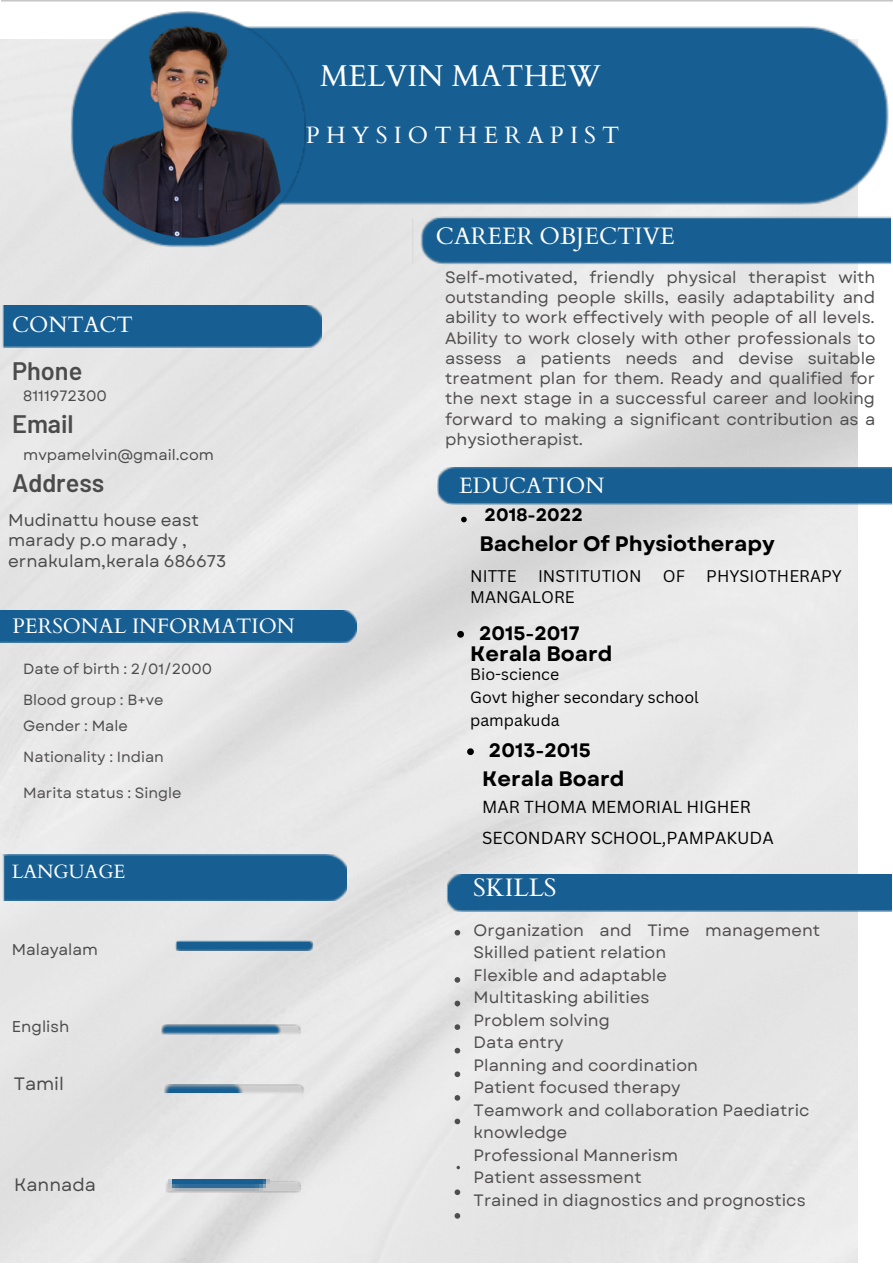
<style>
.page{position:relative;width:893px;height:1264px;background:#fff}
.page>*{position:absolute;margin:0;border:0;box-sizing:border-box;transform-origin:0 0}
.t1{font:30.15px "Cardo";color:#fff}
.t2{font:600 25.2px/52.8px "Barlow";color:#4b4b4b}
.t3{font:25.2px "Cardo";color:#fff}
.t4{font:23.7px "Cardo";color:#fff}
.t5{font:23.55px "Cardo";letter-spacing:.26em;color:#fff}
.t6{font:22.35px "Cardo";color:#fff}
.t7{font:700 21px "Garet";color:#000}
.t8{font:21px "Cardo";color:#fff}
.t9{font:700 19.5px "Garet";color:#000}
.t10{font:19.35px "Cardo";color:#fff}
.t11{font:18px "Garet";color:#4b4b4b}
.t12{font:700 18px "Garet";color:#000}
.t13{font:16.95px/20.4px "Garet";color:#4b4b4b}
.t14{font:16.95px/30.2px "Canva Sans";color:#000}
.t15{font:16.5px/22.5px "Garet";letter-spacing:.005em;color:#504d4d}
.t16{font:16.5px "Canva Sans";color:#000}
.t17{font:15.9px/22.8px "Canva Sans";color:#000}
.t18{font:15.6px "Garet";color:#4b4b4b}
.t19{font:15px "Garet";color:#4b4b4b}
.t20{font:14.7px/31px "Garet";color:#4b4b4b}
.t21{font:14.7px "Garet";color:#504d4d}
</style>
<div class="page">
<img style="left:0;top:39px;width:857px;height:1223px">
<div style="left:0;top:610px;width:356px;height:33px;background:#175e92"></div>
<div style="left:3px;top:306px;width:318px;height:41px;background:#175e92"></div>
<div style="left:305px;top:26px;width:583px;height:178px;background:#175e92"></div>
<img style="left:70px;top:12px;width:235px;height:235px">
<img style="left:412px;top:216px;width:478px;height:48px">
<img style="left:438px;top:468px;width:453px;height:37px">
<div style="left:447px;top:874px;width:444px;height:37px;background:#175e92"></div>
<img style="left:80px;top:19px;width:221px;height:218px">
<svg style="left:454px;top:929px;width:6px;height:6px"></svg>
<svg style="left:454px;top:977px;width:6px;height:5px"></svg>
<svg style="left:454px;top:1000px;width:6px;height:6px"></svg>
<svg style="left:454px;top:1024px;width:6px;height:5px"></svg>
<svg style="left:454px;top:1047px;width:6px;height:6px"></svg>
<svg style="left:454px;top:1071px;width:6px;height:6px"></svg>
<svg style="left:454px;top:1095px;width:6px;height:5px"></svg>
<svg style="left:454px;top:1118px;width:6px;height:6px"></svg>
<svg style="left:456px;top:1165px;width:4px;height:4px"></svg>
<svg style="left:454px;top:1189px;width:6px;height:5px"></svg>
<svg style="left:454px;top:1212px;width:6px;height:6px"></svg>
<svg style="left:457px;top:631px;width:7px;height:6px"></svg>
<svg style="left:461px;top:516px;width:5px;height:6px"></svg>
<svg style="left:467px;top:748px;width:7px;height:7px"></svg>
<img style="left:1px;top:854px;width:346px;height:46px">
<img style="left:175px;top:940px;width:139px;height:10px">
<img style="left:280px;top:1024px;width:21px;height:10px">
<img style="left:162px;top:1024px;width:118px;height:10px">
<img style="left:165px;top:1084px;width:139px;height:10px">
<img style="left:165px;top:1084px;width:77px;height:8px">
<img style="left:165px;top:1180px;width:136px;height:12px">
<img style="left:168px;top:1179px;width:101px;height:11px">
<h1 class="t1" style="left:320px;top:56px;width:282px">MELVIN MATHEW</h1>
<h3 class="t5" style="left:306px;top:119px;width:315px">PHYSIOTHERAPIST</h3>
<h3 class="t6" style="left:12px;top:309px;width:122px">CONTACT</h3>
<h2 class="t2" style="left:12px;top:344px;width:72px">Phone<br>Email</h2>
<p class="t19" style="left:23px;top:384px;width:85px">8111972300</p>
<p class="t19" style="left:23px;top:444px;width:192px">mvpamelvin@gmail.com</p>
<h2 class="t2" style="left:12px;top:455px;width:94px">Address</h2>
<p class="t13" style="left:8px;top:510px;width:220px">Mudinattu house east marady p.o marady , ernakulam,kerala 686673</p>
<p class="t8" style="left:13px;top:612px;width:284px">PERSONAL INFORMATION</p>
<p class="t20" style="left:23px;top:653px;width:190px">Date of birth : 2/01/2000<br>Blood group : B+ve</p>
<p class="t20" style="left:23px;top:711px;width:106px">Gender : Male</p>
<p class="t21" style="left:23px;top:745px;width:142px">Nationality : Indian</p>
<p class="t21" style="left:23px;top:782px;width:160px">Marita status : Single</p>
<p class="t10" style="left:12px;top:859px;width:115px">LANGUAGE</p>
<p class="t18" style="left:12px;top:938px;width:88px">Malayalam</p>
<p class="t18" style="left:12px;top:1014px;width:59px">English</p>
<p class="t11" style="left:14px;top:1070px;width:52px">Tamil</p>
<p class="t11" style="left:14px;top:1171px;width:83px">Kannada</p>
<h3 class="t4" style="left:436px;top:221px;width:240px">CAREER OBJECTIVE</h3>
<p class="t15" style="left:445px;top:267px;width:432px;line-height:20.2px;text-align:justify">Self-motivated, friendly physical therapist with outstanding people skills, easily adaptability and ability to work effectively with people of all levels.<br>Ability to work closely with other professionals to assess a patients needs and devise suitable treatment plan for them. Ready and qualified for the next stage in a successful career and looking forward to making a significant contribution as a physiotherapist.</p>
<h3 class="t6" style="left:459px;top:471px;width:147px">EDUCATION</h3>
<p class="t12" style="left:484px;top:502px;width:100px">2018-2022</p>
<p class="t7" style="left:479px;top:529px;width:297px">Bachelor Of Physiotherapy</p>
<p class="t16" style="left:470px;top:565px;width:48px">NITTE</p>
<p class="t16" style="left:538px;top:565px;width:105px">INSTITUTION</p>
<p class="t16" style="left:662px;top:565px;width:24px">OF</p>
<p class="t16" style="left:706px;top:565px;width:137px">PHYSIOTHERAPY</p>
<p class="t16" style="left:470px;top:585px;width:106px">MANGALORE</p>
<p class="t9" style="left:479px;top:618px;width:102px">2015-2017</p>
<p class="t7" style="left:470px;top:638px;width:144px">Kerala Board</p>
<p class="t17" style="left:470px;top:662px;width:230px">Bio-science<br>Govt higher secondary school pampakuda</p>
<p class="t9" style="left:489px;top:736px;width:103px">2013-2015</p>
<p class="t7" style="left:482px;top:763px;width:144px">Kerala Board</p>
<p class="t14" style="left:482px;top:791px;width:293px">MAR THOMA MEMORIAL HIGHER<br>SECONDARY SCHOOL,PAMPAKUDA</p>
<h2 class="t3" style="left:473px;top:871px;width:85px">SKILLS</h2>
<p class="t15" style="left:473px;top:918px;width:348px">Organization and Time management<br>Skilled patient relation<br>Flexible and adaptable<br>Multitasking abilities<br>Problem solving<br>Data entry<br>Planning and coordination<br>Patient focused therapy<br>Teamwork and collaboration Paediatric knowledge<br>Professional Mannerism<br>Patient assessment<br>Trained in diagnostics and prognostics</p>
</div>
